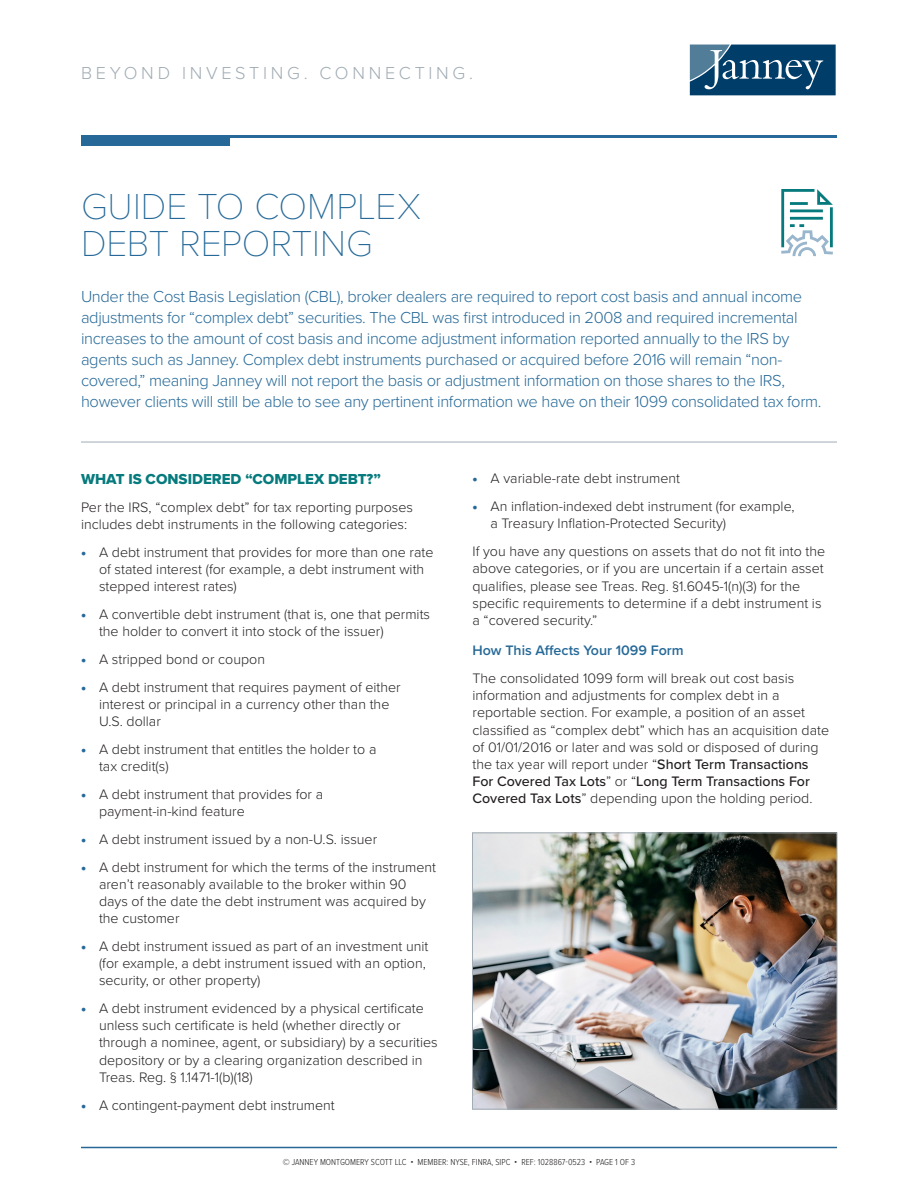
<style>
.page{position:relative;width:918px;height:1188px;background:#fff}
.page>*{position:absolute;margin:0;border:0;box-sizing:border-box;transform-origin:0 0}
.Cover_headline{font:100 37.5px/37.5px "Proxima Nova T";letter-spacing:-.005em;color:#266998}
.Body_Text{font:300 18px "Proxima Nova";letter-spacing:.205em;color:#a1acb4}
.t1{font:300 16.5px/21px "Proxima Nova";letter-spacing:-.02em;color:#266998}
.t2{font:15px "Proxima Nova Extrabld";color:#067a7c}
.t3{font:300 14.25px/17.1px "Proxima Nova";color:#231f20}
.t4{font:600 14.25px "Proxima Nova";color:#266998}
.t5{font:300 9px "Proxima Nova Cond";color:#231f20}
.s1{font-weight:900;color:#266998}
.s2{font-weight:500}
</style>
<div class="page">
<hr style="left:81px;top:1147px;width:756px;height:1px;background:#276796">
<div style="left:688px;top:43px;width:149px;height:54px;background:linear-gradient(to right,#a3b9c8,#a3b9c8)"></div>
<svg style="left:690px;top:45px;width:146px;height:50px;background:#265b7f"></svg>
<hr style="left:81px;top:135px;width:756px;height:3px;background:#266998">
<div style="left:81px;top:135px;width:149px;height:11px;background:#266998"></div>
<svg style="left:781px;top:189px;width:52px;height:67px"></svg>
<hr style="left:790px;top:217px;width:33px;height:3px;background:#067a7c">
<hr style="left:790px;top:209px;width:33px;height:3px;background:#067a7c">
<img style="left:474px;top:834px;width:361px;height:274px">
<div style="left:472px;top:832px;width:365px;height:278px;border:1px solid #a1acb4"></div>
<hr style="left:81px;top:442px;width:756px;height:1px;background:#a1acb4">
<p class="Body_Text" style="left:81px;top:59px;width:394px">BEYOND INVESTING. CONNECTING.</p>
<p class="Cover_headline" style="left:81px;top:185px;width:341px">GUIDE TO COMPLEX<br>DEBT REPORTING</p>
<p class="t1" style="left:81px;top:285px;width:742px">Under the Cost Basis Legislation (CBL), broker dealers are required to report cost basis and annual income adjustments for “complex debt” securities. The CBL was first introduced in 2008 and required incremental increases to the amount of cost basis and income adjustment information reported annually to the IRS by agents such as Janney. Complex debt instruments purchased or acquired before 2016 will remain “non&shy;covered,” meaning Janney will not report the basis or adjustment information on those shares to the IRS, however clients will still be able to see any pertinent information we have on their 1099 consolidated tax form.</p>
<p class="t2" style="left:81px;top:468px;width:301px">WHAT IS CONSIDERED “COMPLEX DEBT?”</p>
<p class="t3" style="left:81px;top:498px;width:333px">Per the IRS, “complex debt” for tax reporting purposes includes debt instruments in the following categories:</p>
<p class="t3" style="left:99px;top:543px;width:336px;text-indent:-18px"><span class="s1">•</span> A debt instrument that provides for more than one rate of stated interest (for example, a debt instrument with stepped interest rates)</p>
<p class="t3" style="left:99px;top:605px;width:333px;text-indent:-18px"><span class="s1">•</span> A convertible debt instrument (that is, one that permits the holder to convert it into stock of the issuer)</p>
<p class="t3" style="left:81px;top:650px;width:186px"><span class="s1">•</span> A stripped bond or coupon</p>
<p class="t3" style="left:99px;top:678px;width:303px;text-indent:-18px"><span class="s1">•</span> A debt instrument that requires payment of either interest or principal in a currency other than the<br>U.S. dollar</p>
<p class="t3" style="left:99px;top:740px;width:279px;text-indent:-18px"><span class="s1">•</span> A debt instrument that entitles the holder to a tax credit(s)</p>
<p class="t3" style="left:99px;top:785px;width:226px;text-indent:-18px"><span class="s1">•</span> A debt instrument that provides for a payment-in-kind feature</p>
<p class="t3" style="left:81px;top:830px;width:298px"><span class="s1">•</span> A debt instrument issued by a non-U.S. issuer</p>
<p class="t3" style="left:99px;top:858px;width:339px;text-indent:-18px"><span class="s1">•</span> A debt instrument for which the terms of the instrument aren’t reasonably available to the broker within 90 days of the date the debt instrument was acquired by the customer</p>
<p class="t3" style="left:99px;top:937px;width:331px;text-indent:-18px"><span class="s1">•</span> A debt instrument issued as part of an investment unit (for example, a debt instrument issued with an option, security, or other property)</p>
<p class="t3" style="left:99px;top:999px;width:340px;text-indent:-18px"><span class="s1">•</span> A debt instrument evidenced by a physical certificate unless such certificate is held (whether directly or through a nominee, agent, or subsidiary) by a securities depository or by a clearing organization described in Treas. Reg. § 1.1471-1(b)(18)</p>
<p class="t3" style="left:81px;top:1095px;width:255px"><span class="s1">•</span> A contingent-payment debt instrument</p>
<p class="t3" style="left:472px;top:469px;width:209px"><span class="s1">•</span> A variable-rate debt instrument</p>
<p class="t3" style="left:490px;top:497px;width:306px;text-indent:-18px"><span class="s1">•</span> An inflation-indexed debt instrument (for example, a Treasury Inflation-Protected Security)</p>
<p class="t3" style="left:472px;top:542px;width:354px">If you have any questions on assets that do not fit into the above categories, or if you are uncertain if a certain asset qualifies, please see Treas. Reg. §1.6045-1(n)(3) for the specific requirements to determine if a debt instrument is a “covered security.”</p>
<p class="t4" style="left:472px;top:640px;width:213px">How This Affects Your 1099 Form</p>
<p class="t3" style="left:472px;top:669px;width:358px">The consolidated 1099 form will break out cost basis information and adjustments for complex debt in a reportable section. For example, a position of an asset classified as “complex debt” which has an acquisition date of 01/01/2016 or later and was sold or disposed of during the tax year will report under “<span class="s2">Short Term Transactions For Covered Tax Lots</span>” or “<span class="s2">Long Term Transactions For Covered Tax Lots</span>” depending upon the holding period.</p>
<p class="t5" style="left:283px;top:1155px;width:354px">© JANNEY MONTGOMERY SCOTT LLC • MEMBER: NYSE, FINRA, SIPC • REF: 1028867-0523 • PAGE 1 OF 3</p>
</div>
